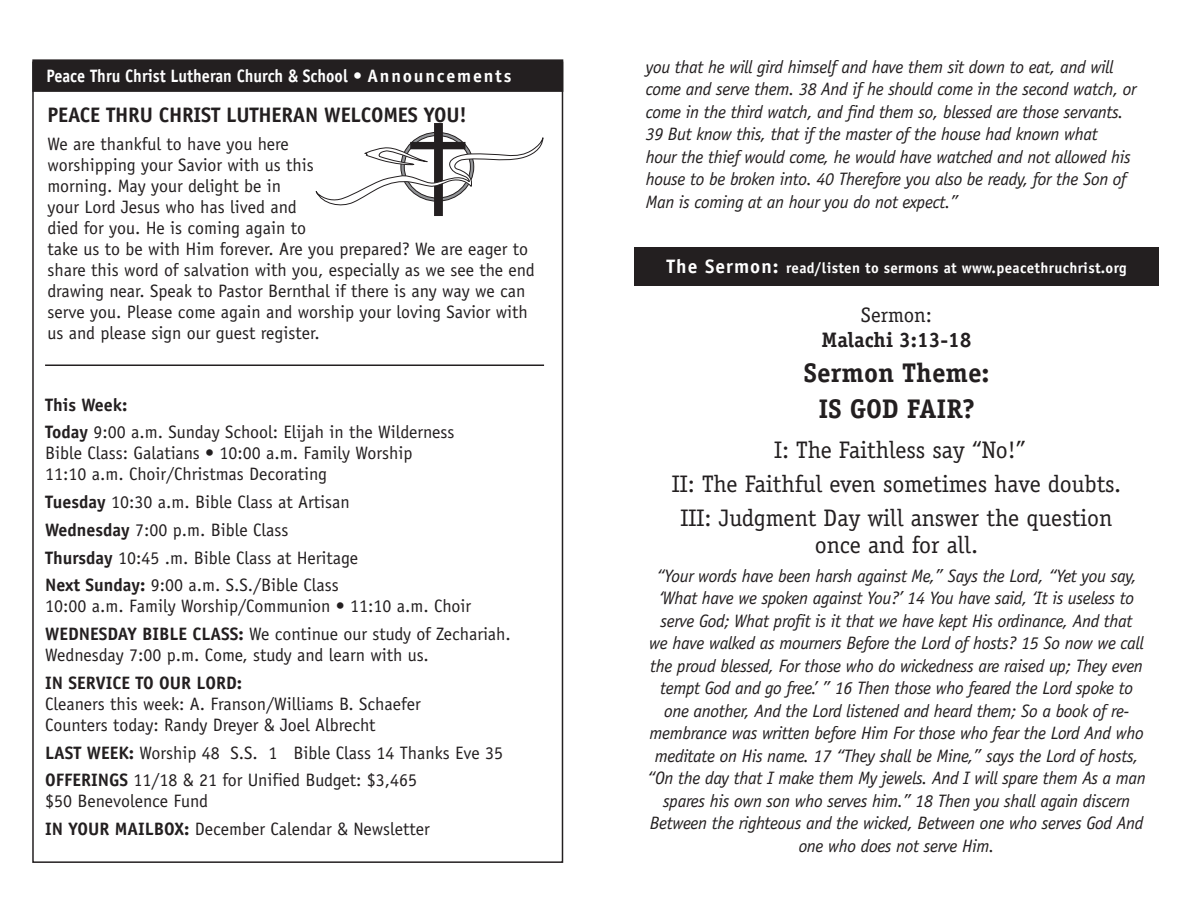
<style>
.page{position:relative;width:1188px;height:918px;background:#fff}
.page>*{position:absolute;margin:0;border:0;box-sizing:border-box;transform-origin:0 0}
.t1{font:700 27px "Officina Serif";color:#231f20}
.t2{font:24px/27px "Officina Serif";color:#231f20;text-align:center}
.t3{font:700 21px "Officina Sans";letter-spacing:-.01em;color:#231f20}
.t4{font:700 21px "Officina Serif";color:#231f20}
.t5{font:21px "Officina Serif";color:#231f20}
.t6{font:italic 18px/22.5px "Officina Sans";letter-spacing:-.02em;color:#231f20;text-align:center}
.scriputr_reading_hea{font:18px/21px "Officina Sans";color:#231f20}
.t7{font:700 18px "Officina Sans";color:#fff;scale:.9 1}
.scriputr_reading_hea-2{font:700 18px "Officina Sans";color:#231f20}
.t8{font:700 15px "Officina Sans";letter-spacing:.02em;color:#fff}
.s1{font-weight:700}
.s2{font-size:19.5px}
</style>
<div class="page">
<div style="left:634px;top:247px;width:525px;height:39px;background:#231f20"></div>
<hr style="left:45px;top:364px;width:499px;height:2px;background:#231f20">
<div style="left:33px;top:60px;width:530px;height:31px;background:#231f20"></div>
<div style="left:32px;top:59px;width:531px;height:33px;border:2px solid #231f20"></div>
<svg style="left:315px;top:123px;width:229px;height:93px"></svg>
<p class="t7" style="left:47px;top:64px;width:518px">Peace Thru Christ Lutheran Church &amp; School • Announcements</p>
<p class="t3" style="left:48px;top:102px;width:421px">PEACE THRU CHRIST LUTHERAN WELCOMES YOU!</p>
<p class="scriputr_reading_hea" style="left:48px;top:134px;width:489px">We are thankful to have you here<br>worshipping your Savior with us this<br>morning. May your delight be in<br>your Lord Jesus who has lived and<br>died for you. He is coming again to<br>take us to be with Him forever. Are you prepared? We are eager to share this word of salvation with you, especially as we see the end drawing near. Speak to Pastor Bernthal if there is any way we can serve you. Please come again and worship your loving Savior with us and please sign our guest register.</p>
<p class="scriputr_reading_hea-2" style="left:45px;top:393px;width:84px">This Week:</p>
<p class="scriputr_reading_hea" style="left:45px;top:422px;width:411px"><span class="s1">Today</span> 9:00 a.m. Sunday School: Elijah in the Wilderness<br>Bible Class: Galatians • 10:00 a.m. Family Worship<br>11:10 a.m. Choir/Christmas Decorating</p>
<p class="scriputr_reading_hea" style="left:45px;top:491px;width:306px"><span class="s1">Tuesday</span> 10:30 a.m. Bible Class at Artisan</p>
<p class="scriputr_reading_hea" style="left:45px;top:519px;width:245px"><span class="s1">Wednesday</span> 7:00 p.m. Bible Class</p>
<p class="scriputr_reading_hea" style="left:45px;top:547px;width:314px"><span class="s1">Thursday</span> 10:45 .m. Bible Class at Heritage</p>
<p class="scriputr_reading_hea" style="left:45px;top:575px;width:428px"><span class="s1">Next Sunday:</span> 9:00 a.m. S.S./Bible Class<br>10:00 a.m. Family Worship/Communion • 11:10 a.m. Choir</p>
<p class="scriputr_reading_hea" style="left:45px;top:623px;width:467px"><span class="s1">WEDNESDAY BIBLE CLASS:</span> We continue our study of Zechariah.<br>Wednesday 7:00 p.m. Come, study and learn with us.</p>
<p class="scriputr_reading_hea" style="left:45px;top:672px;width:377px"><span class="s1">IN SERVICE TO OUR LORD:<br></span>Cleaners this week: A. Franson/Williams B. Schaefer<br>Counters today: Randy Dreyer &amp; Joel Albrecht</p>
<p class="scriputr_reading_hea" style="left:45px;top:742px;width:459px"><span class="s1">LAST WEEK:</span> Worship 48 S.S. 1 Bible Class 14 Thanks Eve 35</p>
<p class="scriputr_reading_hea" style="left:45px;top:770px;width:374px"><span class="s1">OFFERINGS</span> 11/18 &amp; 21 for Unified Budget: $3,465 $50 Benevolence Fund</p>
<p class="scriputr_reading_hea" style="left:45px;top:818px;width:386px"><span class="s1">IN YOUR MAILBOX:</span> December Calendar &amp; Newsletter</p>
<p class="t6" style="left:646px;top:56px;width:492px;text-align:left">you that he will gird himself and have them sit down to eat, and will come and serve them. 38 And if he should come in the second watch, or come in the third watch, and find them so, blessed are those servants.<br>39 But know this, that if the master of the house had known what<br>hour the thief would come, he would have watched and not allowed his house to be broken into. 40 Therefore you also be ready, for the Son of Man is coming at an hour you do not expect.”</p>
<p class="t8" style="left:667px;top:258px;width:461px"><span class="s2">The Sermon:</span> read/listen to sermons at www.peacethruchrist.org</p>
<p class="t5" style="left:861px;top:302px;width:73px">Sermon:</p>
<p class="t4" style="left:822px;top:327px;width:152px">Malachi 3:13-18</p>
<p class="t1" style="left:804px;top:356px;width:188px">Sermon Theme:</p>
<p class="t1" style="left:818px;top:391px;width:158px">IS GOD FAIR?</p>
<p class="t2" style="left:774px;top:436px;width:254px">I: The Faithless say “No!”</p>
<p class="t2" style="left:672px;top:470px;width:451px">II: The Faithful even sometimes have doubts.</p>
<p class="t2" style="left:681px;top:504px;width:434px">III: Judgment Day will answer the question once and for all.</p>
<p class="t6" style="left:647px;top:565px;width:500px">“Your words have been harsh against Me,” Says the Lord, “Yet you say, ‘What have we spoken against You?’ 14 You have said, ‘It is useless to serve God; What profit is it that we have kept His ordinance, And that<br>we have walked as mourners Before the Lord of hosts? 15 So now we call the proud blessed, For those who do wickedness are raised up; They even tempt God and go free.’ ” 16 Then those who feared the Lord spoke to one another, And the Lord listened and heard them; So a book of re&shy;membrance was written before Him For those who fear the Lord And who meditate on His name. 17 “They shall be Mine,” says the Lord of hosts, “On the day that I make them My jewels. And I will spare them As a man spares his own son who serves him.” 18 Then you shall again discern Between the righteous and the wicked, Between one who serves God And one who does not serve Him.</p>
</div>
